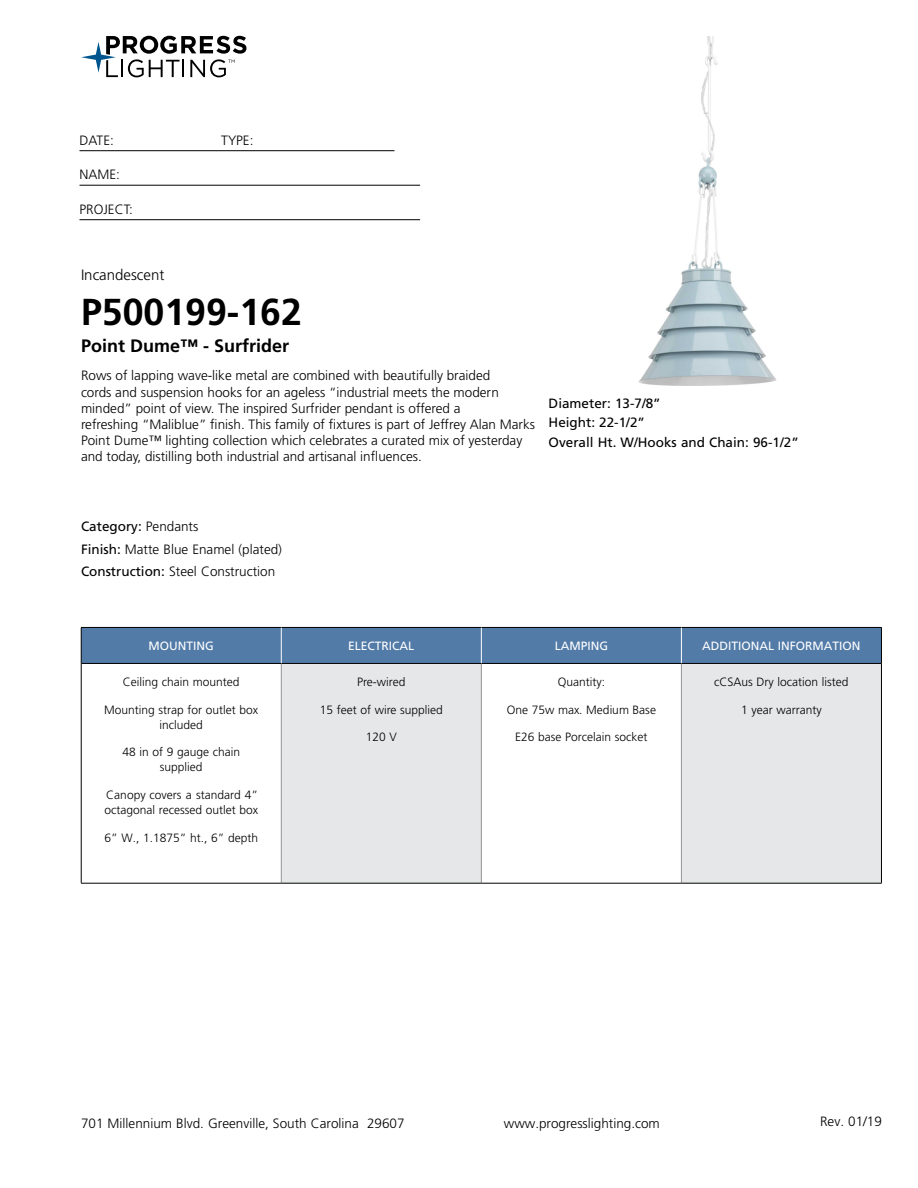
<style>
.page{position:relative;width:918px;height:1188px;background:#fff}
.page>*{position:absolute;margin:0;border:0;box-sizing:border-box;transform-origin:0 0}
.t1{font:700 37.5px "Frutiger LT Std";color:#000}
.t2{font:700 18px "Frutiger LT Std";color:#000}
.t3{font:300 15px "Frutiger LT Std";color:#000}
.t4{font:300 13.5px/16.2px "Frutiger LT Std";color:#000}
.t5{font:13.5px/19.5px "Frutiger LT Std";color:#000}
.t6{font:300 12px/15px "Frutiger LT Std";color:#000;text-align:center}
.t7{font:12px "Frutiger LT Std";color:#fff}
.s1{font-weight:400}
</style>
<div class="page">
<svg style="left:81px;top:36px;width:165px;height:41px"></svg>
<hr style="left:80px;top:150px;width:314px;height:1px;background:#000">
<hr style="left:80px;top:185px;width:340px;height:1px;background:#000">
<hr style="left:80px;top:219px;width:340px;height:1px;background:#000">
<div style="left:82px;top:628px;width:799px;height:35px;background:#527ba8"></div>
<div style="left:281px;top:663px;width:200px;height:220px;background:#e6e7e8"></div>
<div style="left:681px;top:663px;width:200px;height:220px;background:#e6e7e8"></div>
<hr style="left:281px;top:664px;width:1px;height:219px;background:#939598">
<hr style="left:481px;top:664px;width:1px;height:219px;background:#939598">
<hr style="left:681px;top:664px;width:1px;height:219px;background:#939598">
<hr style="left:81px;top:663px;width:200px;height:1px;background:#000">
<hr style="left:281px;top:663px;width:200px;height:1px;background:#000">
<hr style="left:481px;top:663px;width:200px;height:1px;background:#000">
<hr style="left:681px;top:663px;width:200px;height:1px;background:#000">
<hr style="left:81px;top:883px;width:200px;height:1px;background:#000">
<hr style="left:281px;top:883px;width:200px;height:1px;background:#000">
<hr style="left:481px;top:883px;width:200px;height:1px;background:#000">
<hr style="left:681px;top:883px;width:201px;height:1px;background:#000">
<hr style="left:81px;top:627px;width:200px;height:1px;background:#000">
<hr style="left:81px;top:628px;width:1px;height:35px;background:#000">
<hr style="left:281px;top:627px;width:200px;height:1px;background:#000">
<hr style="left:481px;top:627px;width:200px;height:1px;background:#000">
<hr style="left:681px;top:627px;width:201px;height:1px;background:#000">
<hr style="left:881px;top:628px;width:1px;height:35px;background:#000">
<hr style="left:81px;top:663px;width:1px;height:220px;background:#000">
<hr style="left:881px;top:663px;width:1px;height:220px;background:#000">
<hr style="left:281px;top:628px;width:1px;height:35px;background:#fff">
<hr style="left:681px;top:628px;width:1px;height:35px;background:#fff">
<hr style="left:481px;top:628px;width:1px;height:35px;background:#fff">
<img style="left:638px;top:36px;width:138px;height:349px">
<p class="t4" style="left:80px;top:132px;width:36px">DATE:</p>
<p class="t4" style="left:221px;top:132px;width:34px">TYPE:</p>
<p class="t4" style="left:80px;top:167px;width:42px">NAME:</p>
<p class="t4" style="left:80px;top:201px;width:55px">PROJECT:</p>
<p class="t3" style="left:81px;top:266px;width:85px">Incandescent</p>
<h1 class="t1" style="left:81px;top:290px;width:222px">P500199-162</h1>
<h2 class="t2" style="left:81px;top:335px;width:210px">Point Dume™ - Surfrider</h2>
<p class="t4" style="left:81px;top:368px;width:456px">Rows of lapping wave-like metal are combined with beautifully braided<br>cords and suspension hooks for an ageless “industrial meets the modern minded” point of view. The inspired Surfrider pendant is offered a<br>refreshing “Maliblue” finish. This family of fixtures is part of Jeffrey Alan Marks Point Dume™ lighting collection which celebrates a curated mix of yesterday and today, distilling both industrial and artisanal influences.</p>
<p class="t5" style="left:549px;top:393px;width:252px">Diameter: 13-7/8”<br>Height: 22-1/2”<br>Overall Ht. W/Hooks and Chain: 96-1/2”</p>
<p class="t4" style="left:81px;top:516px;width:203px;line-height:22.5px"><span class="s1">Category:</span> Pendants<br><span class="s1">Finish:</span> Matte Blue Enamel (plated)<br><span class="s1">Construction:</span> Steel Construction</p>
<p class="t7" style="left:149px;top:639px;width:67px">MOUNTING</p>
<p class="t7" style="left:348px;top:639px;width:68px">ELECTRICAL</p>
<p class="t7" style="left:555px;top:639px;width:55px">LAMPING</p>
<p class="t7" style="left:702px;top:639px;width:160px">ADDITIONAL INFORMATION</p>
<p class="t6" style="left:123px;top:674px;width:118px">Ceiling chain mounted</p>
<p class="t6" style="left:104px;top:702px;width:156px">Mounting strap for outlet box included</p>
<p class="t6" style="left:122px;top:745px;width:119px">48 in of 9 gauge chain supplied</p>
<p class="t6" style="left:105px;top:788px;width:155px;text-align:left">Canopy covers a standard 4” octagonal recessed outlet box</p>
<p class="t6" style="left:105px;top:831px;width:155px">6” W., 1.1875” ht., 6” depth</p>
<p class="t6" style="left:357px;top:675px;width:50px">Pre-wired</p>
<p class="t6" style="left:320px;top:702px;width:125px">15 feet of wire supplied</p>
<p class="t6" style="left:366px;top:730px;width:33px">120 V</p>
<p class="t6" style="left:714px;top:675px;width:136px">cCSAus Dry location listed</p>
<p class="t6" style="left:741px;top:702px;width:82px">1 year warranty</p>
<p class="t6" style="left:558px;top:675px;width:49px">Quantity:</p>
<p class="t6" style="left:507px;top:702px;width:151px">One 75w max. Medium Base</p>
<p class="t6" style="left:515px;top:730px;width:134px">E26 base Porcelain socket</p>
<p class="t4" style="left:81px;top:1115px;width:325px">701 Millennium Blvd. Greenville, South Carolina 29607</p>
<p class="t4" style="left:504px;top:1115px;width:158px">www.progresslighting.com</p>
<p class="t4" style="left:820px;top:1114px;width:63px">Rev. 01/19</p>
</div>
